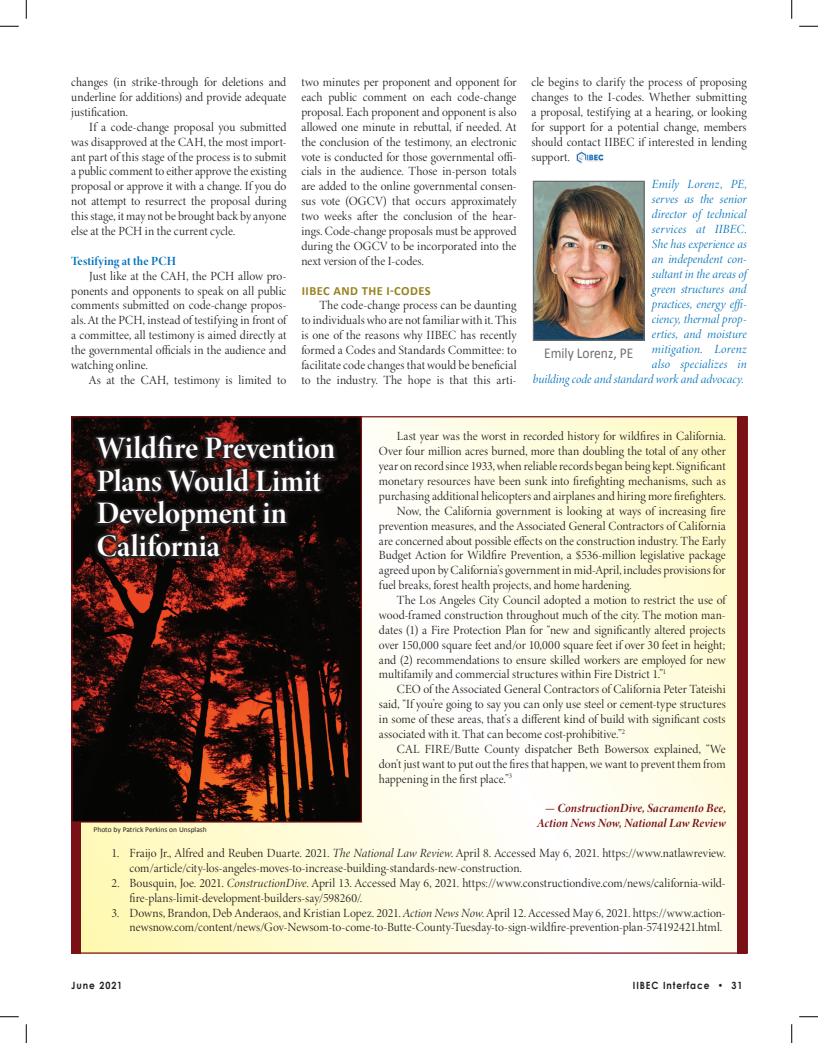
<style>
.page{position:relative;width:818px;height:1043px;background:#fff}
.page>*{position:absolute;margin:0;border:0;box-sizing:border-box;transform-origin:0 0}
.t1{font:700 31.25px/32.5px "Minion 3 Display";letter-spacing:-.01em;color:#fff}
.t2{font:15px "Calibri";color:#6c6d70;scale:.9 1}
.t3{font:12.5px/14.9px "Minion 3 Display";color:#231f20;text-align:justify}
.t4{font:italic 12.5px/15px "Minion 3 Display";letter-spacing:.005em;color:#0072bc;text-align:right}
.t5{font:italic 700 12.5px/14.9px "Minion 3 Display";letter-spacing:.005em;color:#7a1116;text-align:right}
.t6{font:700 12.5px "Minion 3 Display";color:#0072bc}
.t7{font:700 12.5px "Calibri";letter-spacing:.04em;color:#97821f}
.t8{font:700 10px "Century Gothic";letter-spacing:.1em;color:#231f20;scale:.9 1}
.t9{font:7.5px "Calibri";color:#231f20}
.s1{font-style:normal}
.s2{font-style:italic}
</style>
<div class="page">
<img style="left:534px;top:183px;width:108px;height:156px">
<div style="left:532px;top:181px;width:112px;height:160px;border:1px solid #6c6d70"></div>
<img style="left:576px;top:152px;width:27px;height:12px">
<svg style="left:81px;top:418px;width:655px;height:533px"></svg>
<div style="left:71px;top:416px;width:10px;height:537px;background:#7a1116"></div>
<img style="left:73px;top:418px;width:287px;height:402px">
<div style="left:71px;top:416px;width:291px;height:406px;border:1px solid #7a1116"></div>
<svg style="left:92px;top:432px;width:247px;height:128px;background:#1f1313"></svg>
<div style="left:736px;top:416px;width:10px;height:537px;background:#7a1116"></div>
<svg style="left:0;top:25px;width:19px;height:2px"></svg>
<svg style="left:799px;top:25px;width:19px;height:2px"></svg>
<svg style="left:0;top:1016px;width:19px;height:1px"></svg>
<svg style="left:799px;top:1016px;width:19px;height:1px"></svg>
<svg style="left:25px;top:0;width:2px;height:19px"></svg>
<svg style="left:25px;top:1024px;width:2px;height:18px"></svg>
<svg style="left:791px;top:0;width:1px;height:19px"></svg>
<svg style="left:791px;top:1024px;width:1px;height:18px"></svg>
<p class="t3" style="left:71px;top:75px;width:217px">changes (in strike-through for deletions and underline for additions) and provide adequate justification.</p>
<p class="t3" style="left:71px;top:119px;width:217px;text-indent:18px">If a code-change proposal you submitted was disapproved at the CAH, the most import&shy;ant part of this stage of the process is to submit a public comment to either approve the existing proposal or approve it with a change. If you do not attempt to resurrect the proposal during this stage, it may not be brought back by anyone else at the PCH in the current cycle.</p>
<p class="t6" style="left:71px;top:252px;width:106px">Testifying at the PCH</p>
<p class="t3" style="left:71px;top:268px;width:217px;text-indent:18px">Just like at the CAH, the PCH allow pro&shy;ponents and opponents to speak on all public comments submitted on code-change propos&shy;als. At the PCH, instead of testifying in front of a committee, all testimony is aimed directly at the governmental officials in the audience and watching online.</p>
<p class="t3" style="left:89px;top:372px;width:199px">As at the CAH, testimony is limited to</p>
<p class="t3" style="left:301px;top:75px;width:217px">two minutes per proponent and opponent for each public comment on each code-change proposal. Each proponent and opponent is also allowed one minute in rebuttal, if needed. At the conclusion of the testimony, an electronic vote is conducted for those governmental offi&shy;cials in the audience. Those in-person totals are added to the online governmental consen&shy;sus vote (OGCV) that occurs approximately two weeks after the conclusion of the hear&shy;ings. Code-change proposals must be approved during the OGCV to be incorporated into the next version of the I-codes.</p>
<p class="t7" style="left:302px;top:282px;width:131px">IIBEC AND THE I-CODES</p>
<p class="t3" style="left:301px;top:298px;width:217px;text-indent:18px">The code-change process can be daunting to individuals who are not familiar with it. This is one of the reasons why IIBEC has recently formed a Codes and Standards Committee: to facilitate code changes that would be beneficial to the industry. The hope is that this arti-</p>
<p class="t3" style="left:531px;top:75px;width:217px">cle begins to clarify the process of proposing changes to the I-codes. Whether submitting a proposal, testifying at a hearing, or looking for support for a potential change, members should contact IIBEC if interested in lending support.</p>
<p class="t4" style="left:532px;top:177px;width:215px">Emily Lorenz, PE,<br>serves as the senior<br>director of technical<br>services at IIBEC.<br>She has experience as<br>an independent con-<br>sultant in the areas of<br>green structures and<br>practices, energy effi-<br>ciency, thermal prop-<br>erties, and moisture<br>mitigation. Lorenz<br>also specializes in<br>building code and standard work and advocacy.</p>
<p class="t2" style="left:544px;top:343px;width:101px">Emily Lorenz, PE</p>
<p class="t3" style="left:397px;top:429px;width:330px">Last year was the worst in recorded history for wildfires in California.</p>
<p class="t3" style="left:379px;top:444px;width:348px">Over four million acres burned, more than doubling the total of any other</p>
<p class="t3" style="left:379px;top:458px;width:348px">year on record since 1933, when reliable records began being kept. Significant</p>
<p class="t3" style="left:379px;top:473px;width:348px">monetary resources have been sunk into firefighting mechanisms, such as</p>
<p class="t3" style="left:379px;top:488px;width:348px">purchasing additional helicopters and airplanes and hiring more firefighters.</p>
<p class="t3" style="left:397px;top:503px;width:330px">Now, the California government is looking at ways of increasing fire</p>
<p class="t3" style="left:379px;top:518px;width:348px">prevention measures, and the Associated General Contractors of California</p>
<p class="t3" style="left:379px;top:533px;width:348px">are concerned about possible effects on the construction industry. The Early</p>
<p class="t3" style="left:379px;top:548px;width:348px">Budget Action for Wildfire Prevention, a $536-million legislative package</p>
<p class="t3" style="left:379px;top:563px;width:348px">agreed upon by California’s government in mid-April, includes provisions for</p>
<p class="t3" style="left:379px;top:577px;width:254px">fuel breaks, forest health projects, and home hardening.</p>
<p class="t3" style="left:397px;top:592px;width:330px">The Los Angeles City Council adopted a motion to restrict the use of</p>
<p class="t3" style="left:379px;top:607px;width:348px">wood-framed construction throughout much of the city. The motion man-</p>
<p class="t3" style="left:379px;top:622px;width:348px">dates (1) a Fire Protection Plan for “new and significantly altered projects</p>
<p class="t3" style="left:379px;top:637px;width:348px">over 150,000 square feet and/or 10,000 square feet if over 30 feet in height;</p>
<p class="t3" style="left:379px;top:652px;width:348px">and (2) recommendations to ensure skilled workers are employed for new</p>
<p class="t3" style="left:379px;top:667px;width:289px">multifamily and commercial structures within Fire District 1.”<sup>1</sup></p>
<p class="t3" style="left:397px;top:682px;width:330px">CEO of the Associated General Contractors of California Peter Tateishi</p>
<p class="t3" style="left:379px;top:696px;width:348px">said, “If you’re going to say you can only use steel or cement-type structures</p>
<p class="t3" style="left:379px;top:711px;width:348px">in some of these areas, that’s a different kind of build with significant costs</p>
<p class="t3" style="left:379px;top:726px;width:248px">associated with it. That can become cost-prohibitive.”<sup>2</sup></p>
<p class="t3" style="left:397px;top:741px;width:330px">CAL FIRE/Butte County dispatcher Beth Bowersox explained, “We</p>
<p class="t3" style="left:379px;top:756px;width:348px">don't just want to put out the fires that happen, we want to prevent them from</p>
<p class="t3" style="left:379px;top:771px;width:135px">happening in the first place.”<sup>3</sup></p>
<p class="t5" style="left:537px;top:800px;width:190px"><span class="s1">—</span> ConstructionDive, Sacramento Bee,<br>Action News Now, National Law Review</p>
<p class="t3" style="left:129px;top:845px;width:597px;text-indent:-18px">1. Fraijo Jr., Alfred and Reuben Duarte. 2021. <span class="s2">The National Law Review</span>. April 8. Accessed May 6, 2021. https://www.natlawreview. com/article/city-los-angeles-moves-to-increase-building-standards-new-construction.</p>
<p class="t3" style="left:129px;top:875px;width:597px;text-indent:-18px">2. Bousquin, Joe. 2021. <span class="s2">ConstructionDive</span>. April 13. Accessed May 6, 2021. https://www.constructiondive.com/news/california-wild&shy;fire-plans-limit-development-builders-say/598260/.</p>
<p class="t3" style="left:111px;top:905px;width:615px;text-align:right">3. Downs, Brandon, Deb Anderaos, and Kristian Lopez. 2021. <span class="s2">Action News Now</span>. April 12. Accessed May 6, 2021. https://www.action&shy;newsnow.com/content/news/Gov-Newsom-to-come-to-Butte-County-Tuesday-to-sign-wildfire-prevention-plan-574192421.html.</p>
<h1 class="t1" style="left:97px;top:431px;width:240px">Wildfire Prevention<br>Plans Would Limit<br>Development in<br>California</h1>
<p class="t9" style="left:93px;top:825px;width:115px">Photo by Patrick Perkins on Unsplash</p>
<p class="t8" style="left:71px;top:978px;width:58px">June 2021</p>
<p class="t8" style="left:633px;top:978px;width:123px">IIBEC Interface • 31</p>
</div>
